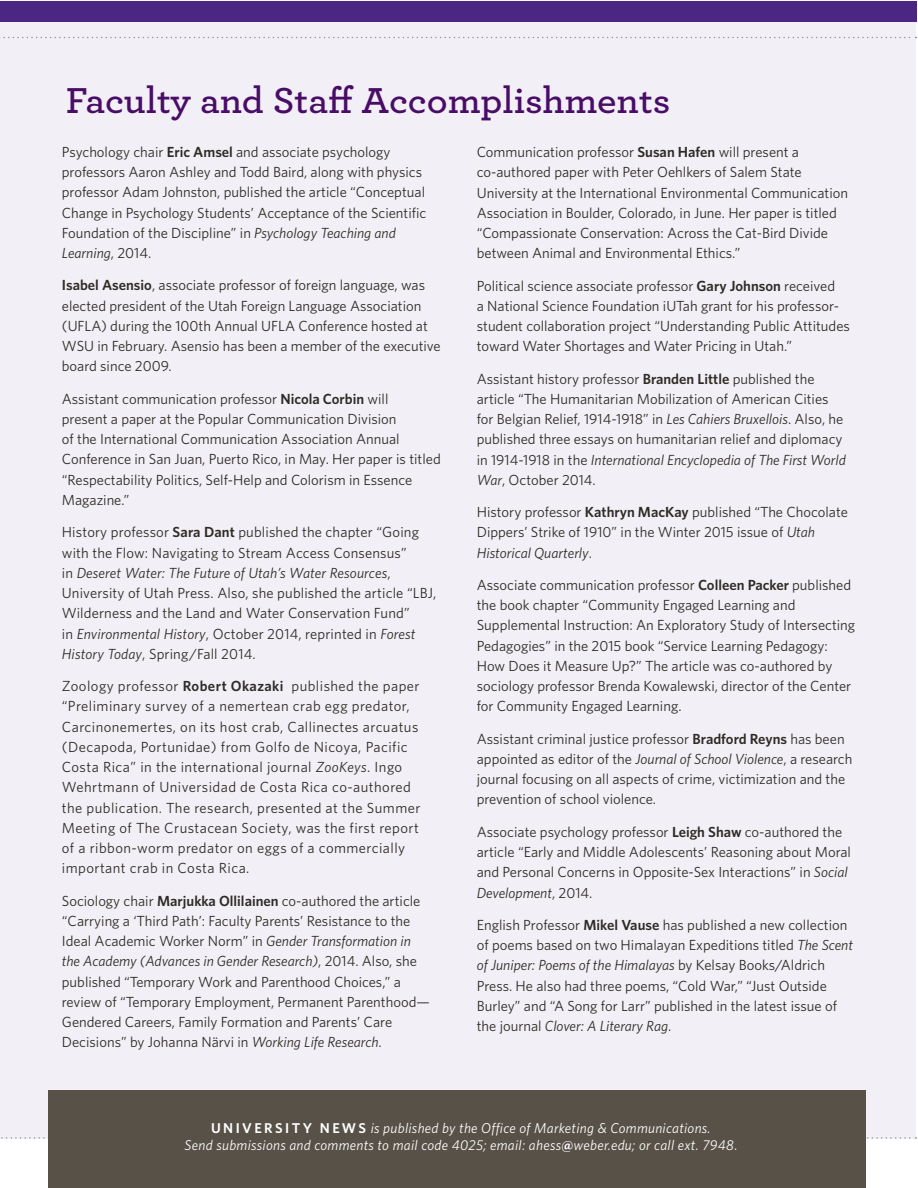
<style>
.page{position:relative;width:918px;height:1188px;background:#fff}
.page>*{position:absolute;margin:0;border:0;box-sizing:border-box;transform-origin:0 0}
.t1{font:600 37.8px "Archer";color:#4a0d67;scale:1.05 1}
.t2{font:14.7px/20.2px "Whitney";color:#2e2a25}
.t3{font:14.7px/20.2px "Whitney";letter-spacing:.03em;color:#2e2a25}
.t4{font:italic 14.25px/16.5px "Whitney";letter-spacing:.02em;color:#fff;text-align:center}
.s1{font-weight:600}
.s2{font-style:italic}
.s3{font-weight:600;font-style:normal}
.s4{font-style:normal}
</style>
<div class="page">
<div style="left:0;top:22px;width:916px;height:1117px;background:#f2f0f6"></div>
<svg style="left:0;top:37px;width:917px;height:1px"></svg>
<div style="left:0;top:2px;width:916px;height:20px;background:#4b2682"></div>
<svg style="left:1px;top:1137px;width:915px;height:2px"></svg>
<div style="left:48px;top:1091px;width:818px;height:97px;background:#585148"></div>
<h1 class="t1" style="left:66px;top:73px;width:577px">Faculty and Staff Accomplishments</h1>
<p class="t2" style="left:62px;top:141px;width:366px">Psychology chair <span class="s1">Eric Amsel</span> and associate psychology professors Aaron Ashley and Todd Baird, along with physics professor Adam Johnston, published the article “Conceptual Change in Psychology Students’ Acceptance of the Scientific Foundation of the Discipline” in <span class="s2">Psychology Teaching and Learning</span>, 2014.</p>
<p class="t2" style="left:62px;top:275px;width:380px"><span class="s1">Isabel Asensio</span>, associate professor of foreign language, was elected president of the Utah Foreign Language Association (UFLA) during the 100th Annual UFLA Conference hosted at WSU in February. Asensio has been a member of the executive board since 2009.</p>
<p class="t2" style="left:62px;top:388px;width:380px">Assistant communication professor <span class="s1">Nicola Corbin</span> will<br>present a paper at the Popular Communication Division<br>of the International Communication Association Annual Conference in San Juan, Puerto Rico, in May. Her paper is titled “Respectability Politics, Self-Help and Colorism in Essence Magazine.”</p>
<p class="t2" style="left:62px;top:522px;width:376px">History professor <span class="s1">Sara Dant</span> published the chapter “Going with the Flow: Navigating to Stream Access Consensus”<br>in <span class="s2">Deseret Water: The Future of Utah’s Water Resources</span>, University of Utah Press. Also, she published the article “LBJ, Wilderness and the Land and Water Conservation Fund”<br>in <span class="s2">Environmental History</span>, October 2014, reprinted in <span class="s2">Forest History Today</span>, Spring/Fall 2014.</p>
<p class="t3" style="left:62px;top:675px;width:360px">Zoology professor <span class="s1">Robert Okazaki</span> published the paper “Preliminary survey of a nemertean crab egg predator, Carcinonemertes, on its host crab, Callinectes arcuatus (Decapoda, Portunidae) from Golfo de Nicoya, Pacific Costa Rica” in the international journal <span class="s2">ZooKeys</span>. Ingo Wehrtmann of Universidad de Costa Rica co-authored the publication. The research, presented at the Summer Meeting of The Crustacean Society, was the first report of a ribbon-worm predator on eggs of a commercially important crab in Costa Rica.</p>
<p class="t2" style="left:62px;top:890px;width:369px">Sociology chair <span class="s1">Marjukka Ollilainen</span> co-authored the article “Carrying a ‘Third Path’: Faculty Parents’ Resistance to the Ideal Academic Worker Norm” in <span class="s2">Gender Transformation in the Academy (Advances in Gender Research)</span>, 2014. Also, she published “Temporary Work and Parenthood Choices,” a review of “Temporary Employment, Permanent Parenthood— Gendered Careers, Family Formation and Parents’ Care Decisions” by Johanna Närvi in <span class="s2">Working Life Research</span>.</p>
<p class="t2" style="left:477px;top:142px;width:373px">Communication professor <span class="s1">Susan Hafen</span> will present a co-authored paper with Peter Oehlkers of Salem State University at the International Environmental Communication Association in Boulder, Colorado, in June. Her paper is titled “Compassionate Conservation: Across the Cat-Bird Divide between Animal and Environmental Ethics.”</p>
<p class="t2" style="left:477px;top:275px;width:375px">Political science associate professor <span class="s1">Gary Johnson</span> received<br>a National Science Foundation iUTah grant for his professor&shy;student collaboration project “Understanding Public Attitudes toward Water Shortages and Water Pricing in Utah.”</p>
<p class="t2" style="left:477px;top:368px;width:371px">Assistant history professor <span class="s1">Branden Little</span> published the article “The Humanitarian Mobilization of American Cities for Belgian Relief, 1914-1918” in <span class="s2">Les Cahiers Bruxellois</span>. Also, he published three essays on humanitarian relief and diplomacy in 1914-1918 in the <span class="s2">International Encyclopedia of The First World War</span>, October 2014.</p>
<p class="t2" style="left:477px;top:502px;width:373px">History professor <span class="s1">Kathryn MacKay</span> published “The Chocolate<br>Dippers’ Strike of 1910” in the Winter 2015 issue of <span class="s2">Utah<br>Historical Quarterly</span>.</p>
<p class="t2" style="left:477px;top:574px;width:380px">Associate communication professor <span class="s1">Colleen Packer</span> published the book chapter “Community Engaged Learning and Supplemental Instruction: An Exploratory Study of Intersecting Pedagogies” in the 2015 book “Service Learning Pedagogy:<br>How Does it Measure Up?” The article was co-authored by sociology professor Brenda Kowalewski, director of the Center for Community Engaged Learning.</p>
<p class="t2" style="left:477px;top:728px;width:377px">Assistant criminal justice professor <span class="s1">Bradford Reyns</span> has been appointed as editor of the <span class="s2">Journal of School Violence</span>, a research journal focusing on all aspects of crime, victimization and the prevention of school violence.</p>
<p class="t2" style="left:477px;top:821px;width:376px">Associate psychology professor <span class="s1">Leigh Shaw</span> co-authored the article “Early and Middle Adolescents’ Reasoning about Moral and Personal Concerns in Opposite-Sex Interactions” in <span class="s2">Social Development</span>, 2014.</p>
<p class="t2" style="left:477px;top:914px;width:378px">English Professor <span class="s1">Mikel Vause</span> has published a new collection of poems based on two Himalayan Expeditions titled <span class="s2">The Scent of Juniper: Poems of the Himalayas</span> by Kelsay Books/Aldrich Press. He also had three poems, “Cold War,” “Just Outside Burley” and “A Song for Larr” published in the latest issue of the journal <span class="s2">Clover: A Literary Rag</span>.</p>
<p class="t4" style="left:185px;top:1120px;width:554px"><span class="s3">UNIVERSITY N EWS</span> is published by the Office of Marketing &amp; Communications.<br>Send submissions and comments to mail code 4025; email: ahess<span class="s3">@</span>weber.edu; or call ext. 7948<span class="s4">.</span></p>
</div>
